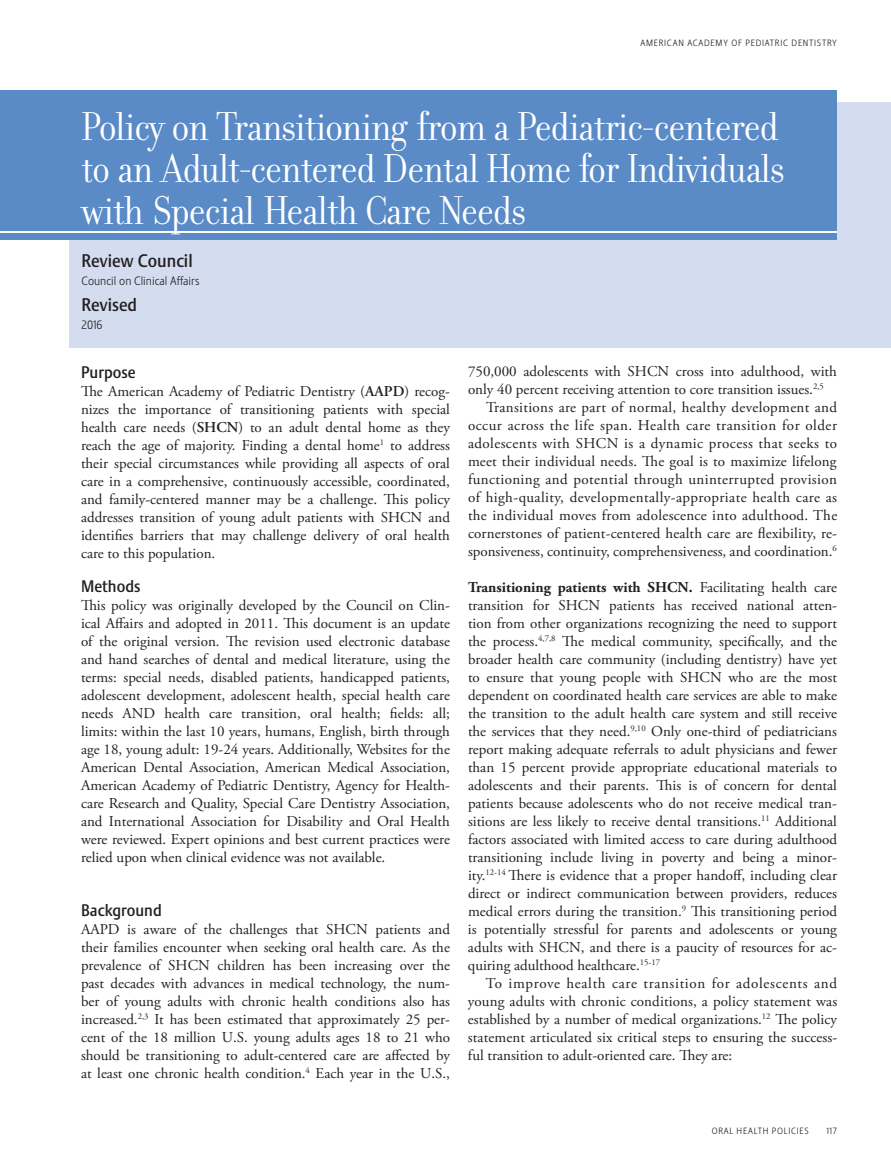
<style>
.page{position:relative;width:891px;height:1175px;background:#fff}
.page>*{position:absolute;margin:0;border:0;box-sizing:border-box;transform-origin:0 0}
.section_title{font:43.5px/42px "Filosofia Grand";letter-spacing:-.02em;color:#fff}
.headline{font:500 18px "Stalemate LF";color:#231f20}
.sub_head{font:500 16.5px "Stalemate LF";color:#231f20}
.Body_Text_Indented{font:15px/18px "Adobe Garamond Pro";color:#231f20;text-align:justify}
.author{font:300 12px "Stalemate LF";color:#231f20}
.t1{font:300 9px "Stalemate LF";letter-spacing:.08em;color:#231f20}
.s1{font-weight:600}
.s2{font-weight:700}
</style>
<div class="page">
<div style="left:69px;top:102px;width:822px;height:245px;background:#d3ddef"></div>
<div style="left:1px;top:90px;width:836px;height:149px;background:#5a8bc7"></div>
<hr style="left:1px;top:231px;width:836px;height:2px;background:#fff">
<p class="t1" style="left:640px;top:38px;width:198px">AMERICAN ACADEMY OF PEDIATRIC DENTISTRY</p>
<p class="section_title" style="left:81px;top:106px;width:705px">Policy on Transitioning from a Pediatric-centered to an Adult-centered Dental Home for Individuals with Special Health Care Needs</p>
<p class="headline" style="left:81px;top:250px;width:113px">Review Council</p>
<p class="author" style="left:81px;top:274px;width:120px">Council on Clinical Affairs</p>
<p class="headline" style="left:81px;top:293px;width:57px">Revised</p>
<p class="author" style="left:81px;top:317px;width:23px">2016</p>
<p class="sub_head" style="left:81px;top:362px;width:56px">Purpose</p>
<p class="Body_Text_Indented" style="left:81px;top:382px;width:371px">The American Academy of Pediatric Dentistry (<span class="s1">AAPD</span>) recog&shy;nizes the importance of transitioning patients with special health care needs (<span class="s1">SHCN</span>) to an adult dental home as they reach the age of majority. Finding a dental home<sup>1</sup> to address their special circumstances while providing all aspects of oral care in a comprehensive, continuously accessible, coordinated, and family-centered manner may be a challenge. This policy addresses transition of young adult patients with SHCN and identifies barriers that may challenge delivery of oral health care to this population.</p>
<p class="sub_head" style="left:81px;top:576px;width:61px">Methods</p>
<p class="Body_Text_Indented" style="left:81px;top:597px;width:371px">This policy was originally developed by the Council on Clin&shy;ical Affairs and adopted in 2011. This document is an update of the original version. The revision used electronic database and hand searches of dental and medical literature, using the terms: special needs, disabled patients, handicapped patients, adolescent development, adolescent health, special health care needs AND health care transition, oral health; fields: all; limits: within the last 10 years, humans, English, birth through age 18, young adult: 19-24 years. Additionally, Websites for the American Dental Association, American Medical Association, American Academy of Pediatric Dentistry, Agency for Health&shy;care Research and Quality, Special Care Dentistry Association, and International Association for Disability and Oral Health were reviewed. Expert opinions and best current practices were relied upon when clinical evidence was not available.</p>
<p class="sub_head" style="left:81px;top:900px;width:82px">Background</p>
<p class="Body_Text_Indented" style="left:81px;top:920px;width:371px">AAPD is aware of the challenges that SHCN patients and their families encounter when seeking oral health care. As the prevalence of SHCN children has been increasing over the past decades with advances in medical technology, the num&shy;ber of young adults with chronic health conditions also has increased.<sup>2,3</sup> It has been estimated that approximately 25 per&shy;cent of the 18 million U.S. young adults ages 18 to 21 who should be transitioning to adult-centered care are affected by at least one chronic health condition.<sup>4</sup> Each year in the U.S.,</p>
<p class="Body_Text_Indented" style="left:468px;top:362px;width:370px">750,000 adolescents with SHCN cross into adulthood, with only 40 percent receiving attention to core transition issues.<sup>2,5</sup></p>
<p class="Body_Text_Indented" style="left:468px;top:398px;width:371px;text-indent:18px">Transitions are part of normal, healthy development and occur across the life span. Health care transition for older adolescents with SHCN is a dynamic process that seeks to meet their individual needs. The goal is to maximize lifelong functioning and potential through uninterrupted provision of high-quality, developmentally-appropriate health care as the individual moves from adolescence into adulthood. The cornerstones of patient-centered health care are flexibility, re&shy;sponsiveness, continuity, comprehensiveness, and coordination.<sup>6</sup></p>
<p class="Body_Text_Indented" style="left:468px;top:578px;width:371px"><span class="s2">Transitioning patients with SHCN.</span> Facilitating health care transition for SHCN patients has received national atten&shy;tion from other organizations recognizing the need to support the process.<sup>4,7,8</sup> The medical community, specifically, and the broader health care community (including dentistry) have yet to ensure that young people with SHCN who are the most dependent on coordinated health care services are able to make the transition to the adult health care system and still receive the services that they need.<sup>9,10</sup> Only one-third of pediatricians report making adequate referrals to adult physicians and fewer than 15 percent provide appropriate educational materials to adolescents and their parents. This is of concern for dental patients because adolescents who do not receive medical tran&shy;sitions are less likely to receive dental transitions.<sup>11</sup> Additional factors associated with limited access to care during adulthood transitioning include living in poverty and being a minor&shy;ity.<sup>12-14</sup> There is evidence that a proper handoff, including clear direct or indirect communication between providers, reduces medical errors during the transition.<sup>9</sup> This transitioning period is potentially stressful for parents and adolescents or young adults with SHCN, and there is a paucity of resources for ac&shy;quiring adulthood healthcare.<sup>15-17</sup></p>
<p class="Body_Text_Indented" style="left:468px;top:974px;width:371px;text-indent:18px">To improve health care transition for adolescents and young adults with chronic conditions, a policy statement was established by a number of medical organizations.<sup>12</sup> The policy statement articulated six critical steps to ensuring the success&shy;ful transition to adult-oriented care. They are:</p>
<p class="t1" style="left:712px;top:1125px;width:99px">ORAL HEALTH POLICIES</p>
<p class="t1" style="left:826px;top:1125px;width:12px">117</p>
</div>
